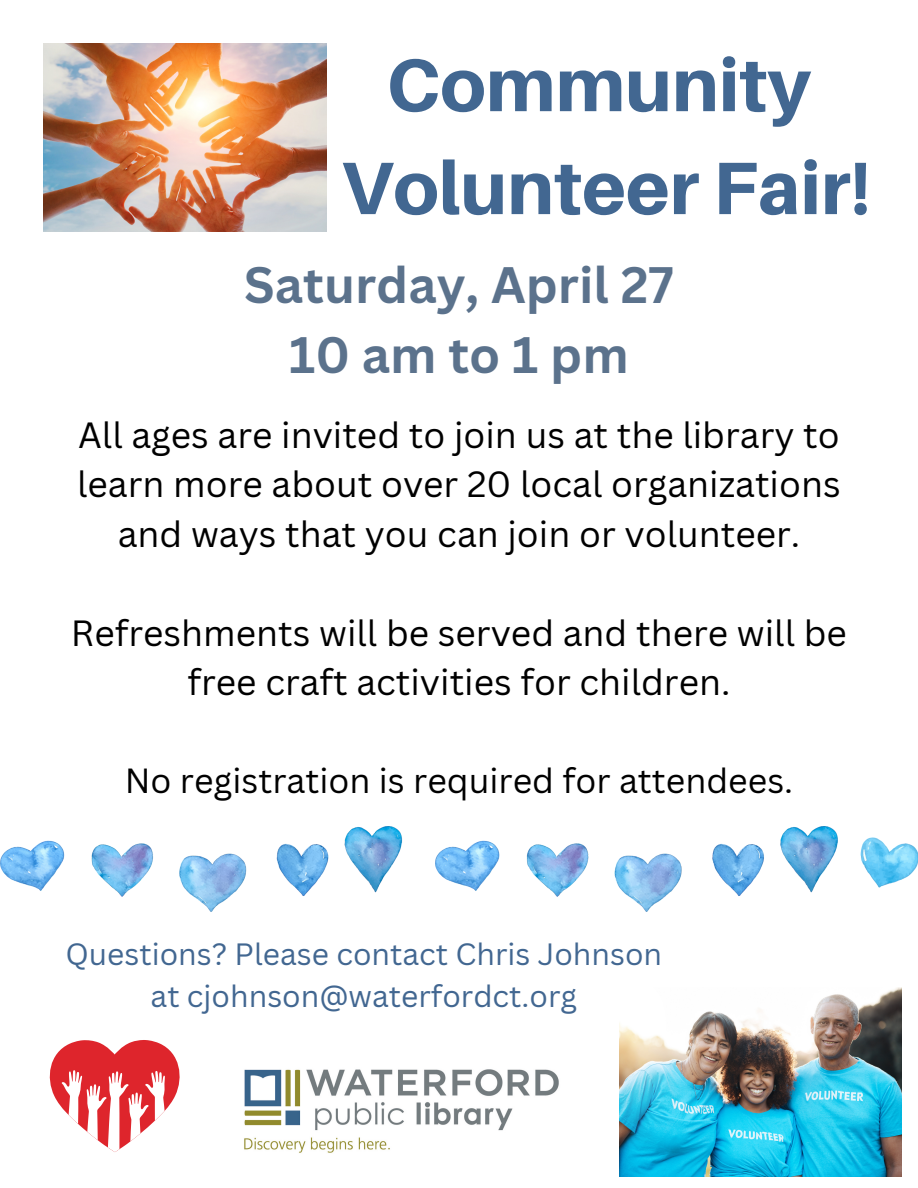
<style>
.page{position:relative;width:918px;height:1188px;background:#fff}
.page>*{position:absolute;margin:0;border:0;box-sizing:border-box;transform-origin:0 0}
.t1{font:800 74.4px/102.9px "Aileron";color:#426791;text-align:center}
.t2{font:700 49.8px/69.8px "Canva Sans";color:#5b728c;text-align:center}
.t3{font:35.55px/49.5px "Canva Sans";color:#000;text-align:center}
.t4{font:34.05px "Canva Sans";color:#000}
.t5{font:30px/41.7px "Canva Sans";color:#426791;text-align:center}
</style>
<div class="page">
<img style="left:44px;top:43px;width:282px;height:188px">
<img style="left:244px;top:1069px;width:315px;height:84px">
<svg style="left:49px;top:1040px;width:131px;height:112px"></svg>
<img style="left:619px;top:988px;width:283px;height:189px">
<img style="left:0;top:827px;width:403px;height:84px">
<img style="left:436px;top:827px;width:482px;height:84px">
<h3 class="t1" style="left:340px;top:32px;width:532px">Community<br>Volunteer Fair!</h3>
<h3 class="t2" style="left:244px;top:249px;width:431px">Saturday, April 27<br>10 am to 1 pm</h3>
<p class="t3" style="left:77px;top:409px;width:765px">All ages are invited to join us at the library to learn more about over 20 local organizations and ways that you can join or volunteer.</p>
<p class="t3" style="left:71px;top:607px;width:777px">Refreshments will be served and there will be free craft activities for children.</p>
<p class="t4" style="left:125px;top:757px;width:670px">No registration is required for attendees.</p>
<p class="t5" style="left:65px;top:933px;width:598px">Questions? Please contact Chris Johnson at cjohnson@waterfordct.org</p>
</div>
